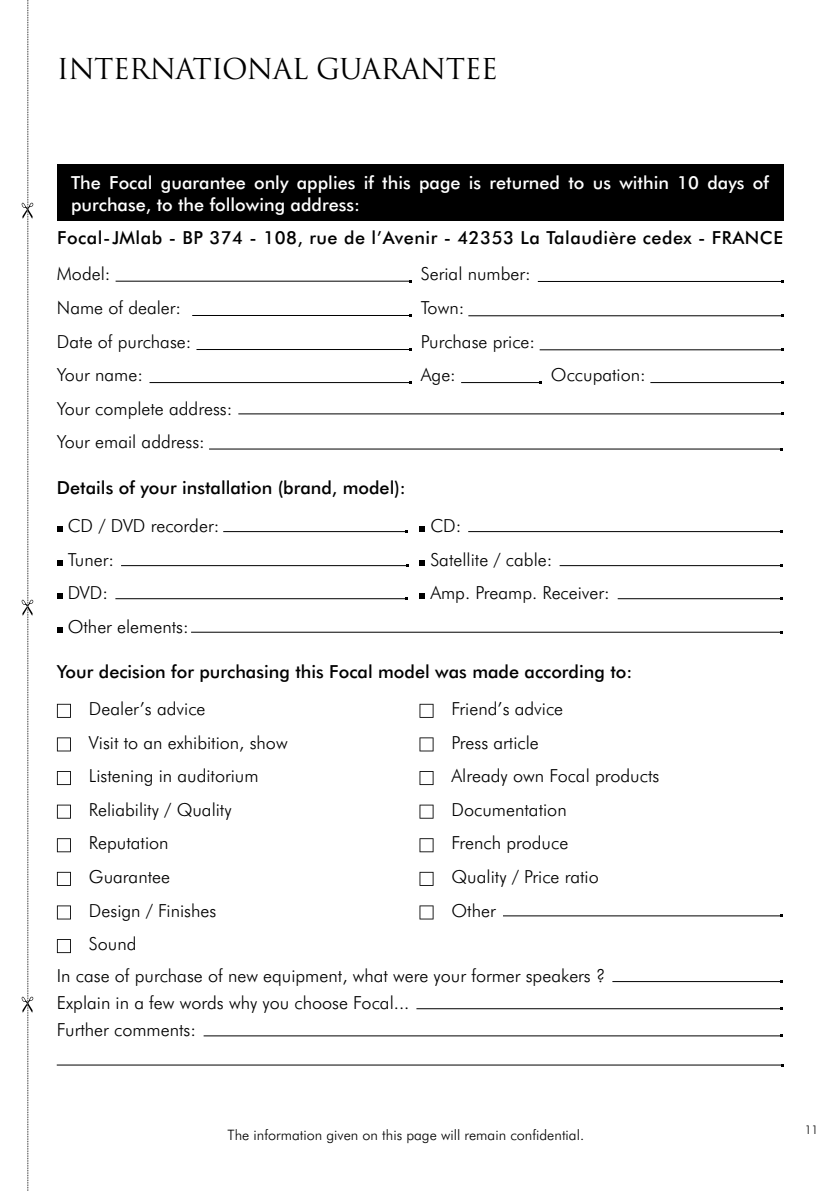
<style>
.page{position:relative;width:840px;height:1191px;background:#fff}
.page>*{position:absolute;margin:0;border:0;box-sizing:border-box;transform-origin:0 0}
.t1{font:28px "Trajan";letter-spacing:-.025em;color:#000}
.t2{font:300 18px/27.2px "Futura BT";color:#000}
.t3{font:500 18px/21.6px "Futura BT";color:#fff}
.t4{font:500 18px "Futura BT";color:#000}
.t5{font:500 18px "Futura BT";letter-spacing:.03em;color:#000}
.t6{font:300 14.4px "Futura BT";color:#000}
.t7{font:300 12px "Futura BT";color:#000}
</style>
<div class="page">
<svg style="left:22px;top:0;width:11px;height:1191px"></svg>
<svg style="left:57px;top:526px;width:5px;height:6px"></svg>
<svg style="left:419px;top:526px;width:6px;height:6px"></svg>
<svg style="left:57px;top:560px;width:5px;height:5px"></svg>
<svg style="left:419px;top:560px;width:6px;height:5px"></svg>
<svg style="left:57px;top:593px;width:5px;height:6px"></svg>
<svg style="left:419px;top:593px;width:6px;height:6px"></svg>
<svg style="left:57px;top:627px;width:5px;height:6px"></svg>
<div style="left:57px;top:164px;width:725px;height:57px;background:#000"></div>
<hr style="left:468px;top:315px;width:313px;height:1px;background:#000">
<hr style="left:115px;top:281px;width:295px;height:1px;background:#000">
<hr style="left:192px;top:315px;width:218px;height:1px;background:#000">
<hr style="left:537px;top:281px;width:244px;height:1px;background:#000">
<hr style="left:539px;top:349px;width:242px;height:1px;background:#000">
<hr style="left:196px;top:349px;width:214px;height:1px;background:#000">
<hr style="left:650px;top:382px;width:131px;height:1px;background:#000">
<hr style="left:461px;top:382px;width:79px;height:1px;background:#000">
<hr style="left:149px;top:382px;width:261px;height:1px;background:#000">
<hr style="left:238px;top:413px;width:543px;height:1px;background:#000">
<hr style="left:468px;top:531px;width:312px;height:1px;background:#000">
<hr style="left:559px;top:565px;width:221px;height:1px;background:#000">
<hr style="left:617px;top:598px;width:163px;height:1px;background:#000">
<hr style="left:223px;top:531px;width:183px;height:1px;background:#000">
<hr style="left:121px;top:565px;width:286px;height:1px;background:#000">
<hr style="left:115px;top:598px;width:291px;height:1px;background:#000">
<hr style="left:612px;top:981px;width:168px;height:1px;background:#000">
<hr style="left:416px;top:1008px;width:364px;height:1px;background:#000">
<hr style="left:203px;top:1035px;width:577px;height:1px;background:#000">
<hr style="left:191px;top:632px;width:589px;height:1px;background:#000">
<svg style="left:57px;top:704px;width:14px;height:14px"></svg>
<svg style="left:419px;top:704px;width:14px;height:14px"></svg>
<svg style="left:57px;top:737px;width:14px;height:14px"></svg>
<svg style="left:419px;top:737px;width:14px;height:14px"></svg>
<svg style="left:57px;top:771px;width:14px;height:14px"></svg>
<svg style="left:419px;top:771px;width:14px;height:14px"></svg>
<svg style="left:57px;top:804px;width:14px;height:14px"></svg>
<svg style="left:419px;top:804px;width:14px;height:14px"></svg>
<svg style="left:57px;top:838px;width:14px;height:14px"></svg>
<svg style="left:419px;top:838px;width:14px;height:14px"></svg>
<svg style="left:57px;top:872px;width:14px;height:14px"></svg>
<svg style="left:419px;top:872px;width:14px;height:14px"></svg>
<svg style="left:57px;top:905px;width:14px;height:14px"></svg>
<svg style="left:419px;top:905px;width:14px;height:14px"></svg>
<svg style="left:57px;top:939px;width:14px;height:14px"></svg>
<hr style="left:502px;top:915px;width:278px;height:1px;background:#000">
<hr style="left:57px;top:1064px;width:724px;height:1px;background:#000">
<hr style="left:209px;top:449px;width:571px;height:1px;background:#000">
<h1 class="t1" style="left:57px;top:52px;width:442px">INTERNATIONAL GUARANTEE</h1>
<p class="t3" style="left:71px;top:171px;width:699px">The Focal guarantee only applies if this page is returned to us within 10 days of purchase, to the following address:</p>
<p class="t5" style="left:57px;top:227px;width:726px">Focal-JMlab - BP 374 - 108, rue de l’Avenir - 42353 La Talaudière cedex - FRANCE</p>
<p class="t2" style="left:57px;top:260px;width:55px">Model:</p>
<p class="t2" style="left:420px;top:260px;width:111px">Serial number:</p>
<p class="t2" style="left:57px;top:294px;width:126px">Name of dealer:</p>
<p class="t2" style="left:420px;top:294px;width:45px">Town:</p>
<p class="t2" style="left:57px;top:327px;width:136px">Date of purchase:</p>
<p class="t2" style="left:420px;top:327px;width:116px">Purchase price:</p>
<p class="t2" style="left:57px;top:361px;width:88px">Your name:</p>
<p class="t2" style="left:420px;top:361px;width:37px">Age:</p>
<p class="t2" style="left:550px;top:361px;width:96px">Occupation:</p>
<p class="t2" style="left:57px;top:391px;width:177px;line-height:33.6px">Your complete address:<br>Your email address:</p>
<p class="t4" style="left:57px;top:476px;width:350px">Details of your installation (brand, model):</p>
<p class="t2" style="left:68px;top:512px;width:153px">CD / DVD recorder:</p>
<p class="t2" style="left:430px;top:512px;width:32px">CD:</p>
<p class="t2" style="left:68px;top:545px;width:48px">Tuner:</p>
<p class="t2" style="left:430px;top:545px;width:123px">Satellite / cable:</p>
<p class="t2" style="left:68px;top:579px;width:42px">DVD:</p>
<p class="t2" style="left:430px;top:579px;width:181px">Amp. Preamp. Receiver:</p>
<p class="t2" style="left:68px;top:613px;width:122px">Other elements:</p>
<p class="t4" style="left:57px;top:660px;width:576px">Your decision for purchasing this Focal model was made according to:</p>
<p class="t2" style="left:89px;top:695px;width:118px">Dealer’s advice</p>
<p class="t2" style="left:451px;top:695px;width:113px">Friend’s advice</p>
<p class="t2" style="left:89px;top:728px;width:200px">Visit to an exhibition, show</p>
<p class="t2" style="left:451px;top:728px;width:89px">Press article</p>
<p class="t2" style="left:89px;top:762px;width:171px">Listening in auditorium</p>
<p class="t2" style="left:451px;top:762px;width:209px">Already own Focal products</p>
<p class="t2" style="left:89px;top:795px;width:144px">Reliability / Quality</p>
<p class="t2" style="left:451px;top:795px;width:117px">Documentation</p>
<p class="t2" style="left:89px;top:829px;width:81px">Reputation</p>
<p class="t2" style="left:451px;top:829px;width:118px">French produce</p>
<p class="t2" style="left:89px;top:863px;width:83px">Guarantee</p>
<p class="t2" style="left:451px;top:863px;width:149px">Quality / Price ratio</p>
<p class="t2" style="left:89px;top:896px;width:129px">Design / Finishes</p>
<p class="t2" style="left:451px;top:896px;width:46px">Other</p>
<p class="t2" style="left:89px;top:930px;width:49px">Sound</p>
<p class="t2" style="left:57px;top:961px;width:549px">In case of purchase of new equipment, what were your former speakers ?<br>Explain in a few words why you choose Focal...<br>Further comments:</p>
<p class="t6" style="left:227px;top:1125px;width:358px">The information given on this page will remain confidential.</p>
<p class="t7" style="left:804px;top:1122px;width:15px">11</p>
</div>
